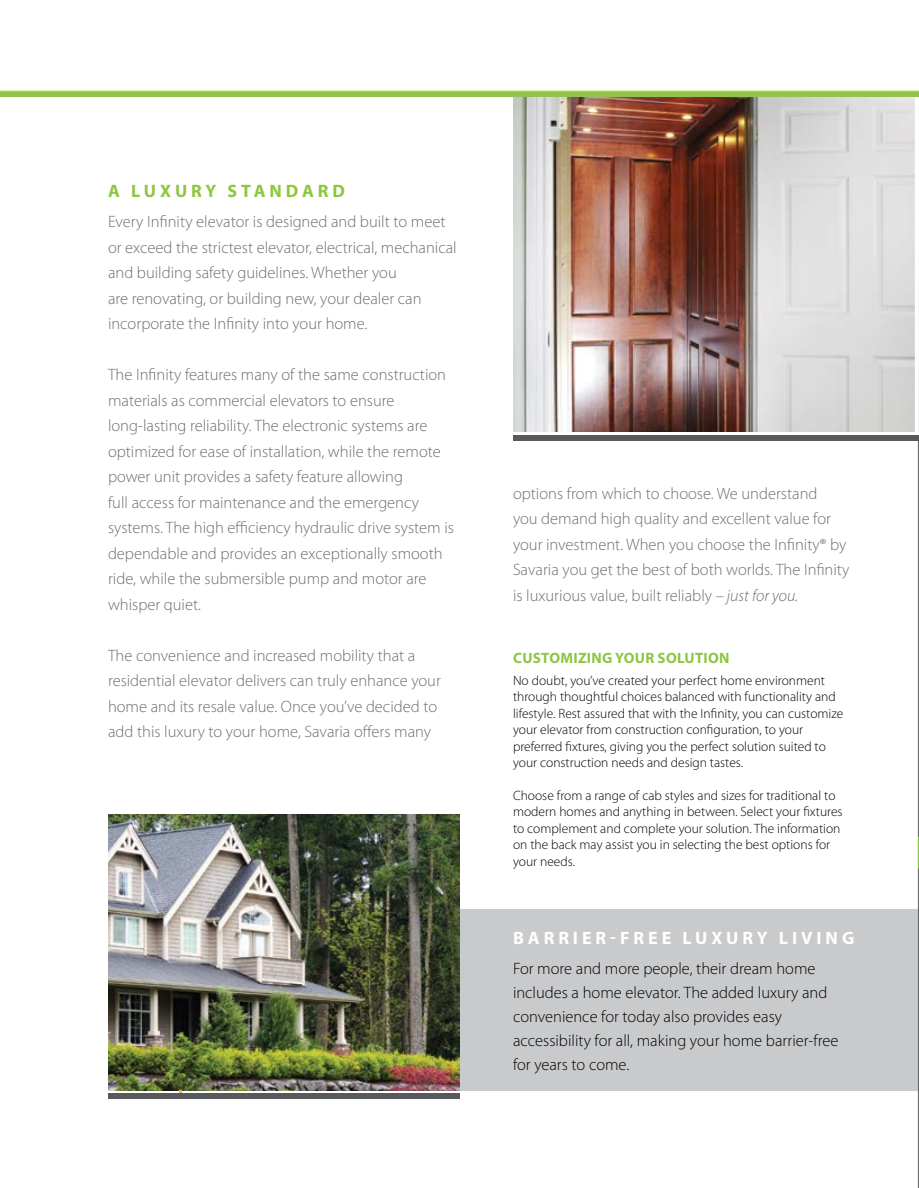
<style>
.page{position:relative;width:919px;height:1188px;background:#fff}
.page>*{position:absolute;margin:0;border:0;box-sizing:border-box;transform-origin:0 0}
.t1{font:700 18px "Myriad Pro";letter-spacing:.22em;color:#fff}
.t2{font:700 18px "Myriad Pro";letter-spacing:.22em;color:#8dc63f}
.t3{font:300 16.5px/25.5px "Myriad Pro";color:#6d6e71}
.t4{font:300 16.5px/24px "Myriad Pro";color:#000}
.t5{font:700 15px "Myriad Pro";letter-spacing:.02em;color:#8dc63f}
.t6{font:300 13.5px/16.5px "Myriad Pro";color:#000}
.s1{font-style:italic}
</style>
<div class="page">
<div style="left:406px;top:909px;width:512px;height:181px;background:#c9cacc"></div>
<img style="left:513px;top:96px;width:402px;height:336px">
<img style="left:108px;top:814px;width:351px;height:276px">
<div style="left:513px;top:435px;width:406px;height:5px;background:#58595b"></div>
<hr style="left:918px;top:440px;width:1px;height:748px;background:#58595b">
<div style="left:108px;top:1093px;width:351px;height:5px;background:#58595b"></div>
<svg style="left:918px;top:837px;width:1px;height:31px"></svg>
<img style="left:0;top:89px;width:919px;height:7px">
<p class="t2" style="left:108px;top:179px;width:238px">A LUXURY STANDARD</p>
<p class="t3" style="left:108px;top:209px;width:350px">Every Infinity elevator is designed and built to meet or exceed the strictest elevator, electrical, mechanical and building safety guidelines. Whether you<br>are renovating, or building new, your dealer can incorporate the Infinity into your home.</p>
<p class="t3" style="left:108px;top:362px;width:347px">The Infinity features many of the same construction materials as commercial elevators to ensure long-lasting reliability. The electronic systems are optimized for ease of installation, while the remote power unit provides a safety feature allowing<br>full access for maintenance and the emergency systems. The high efficiency hydraulic drive system is dependable and provides an exceptionally smooth ride, while the submersible pump and motor are whisper quiet.</p>
<p class="t3" style="left:108px;top:642px;width:334px">The convenience and increased mobility that a residential elevator delivers can truly enhance your home and its resale value. Once you’ve decided to add this luxury to your home, Savaria offers many</p>
<p class="t3" style="left:513px;top:480px;width:338px">options from which to choose. We understand<br>you demand high quality and excellent value for your investment. When you choose the Infinity® by Savaria you get the best of both worlds. The Infinity is luxurious value, built reliably <span class="s1">– just for you.</span></p>
<p class="t5" style="left:513px;top:648px;width:218px">CUSTOMIZING YOUR SOLUTION</p>
<p class="t6" style="left:513px;top:672px;width:332px">No doubt, you’ve created your perfect home environment through thoughtful choices balanced with functionality and lifestyle. Rest assured that with the Infinity, you can customize your elevator from construction configuration, to your preferred fixtures, giving you the perfect solution suited to your construction needs and design tastes.</p>
<p class="t6" style="left:513px;top:787px;width:331px">Choose from a range of cab styles and sizes for traditional to modern homes and anything in between. Select your fixtures to complement and complete your solution. The information on the back may assist you in selecting the best options for your needs.</p>
<p class="t1" style="left:513px;top:926px;width:343px">BARRIER-FREE LUXURY LIVING</p>
<p class="t4" style="left:513px;top:956px;width:327px">For more and more people, their dream home includes a home elevator. The added luxury and convenience for today also provides easy accessibility for all, making your home barrier-free for years to come.</p>
</div>
